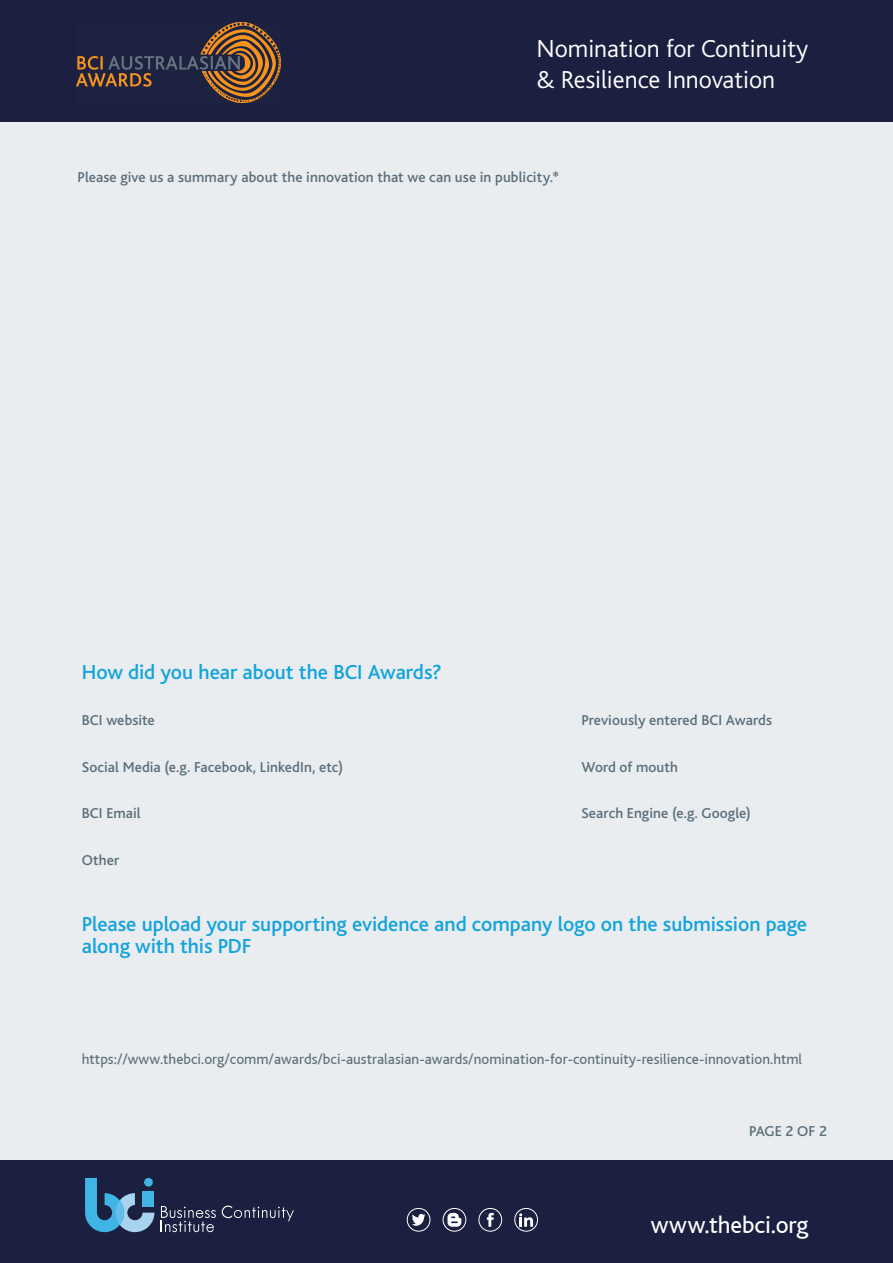
<style>
.page{position:relative;width:893px;height:1263px;background:#fff}
.page>*{position:absolute;margin:0;border:0;box-sizing:border-box;transform-origin:0 0}
.t1{font:300 25.65px/31.3px "Bliss";color:#fff}
.t2{font:24.75px "Bliss";color:#fff}
.t3{font:500 21.3px/21.3px "Bliss";letter-spacing:-.005em;color:#13a3dd}
.t4{font:500 15px "Bliss";letter-spacing:.005em;color:#5b6f7b}
.t5{font:15px "Bliss";color:#5b6f7b}
</style>
<div class="page">
<div style="left:0;top:111px;width:893px;height:1049px;background:#eaedf0"></div>
<div style="left:0;top:1160px;width:893px;height:103px;background:#1c2040"></div>
<svg style="left:85px;top:1178px;width:69px;height:54px"></svg>
<div style="left:143px;top:1191px;width:11px;height:15px;background:#3fb4e5"></div>
<div style="left:144px;top:1178px;width:9px;height:8px;background:#3fb4e5;border-radius:50%"></div>
<svg style="left:115px;top:1200px;width:9px;height:25px"></svg>
<svg style="left:222px;top:1205px;width:72px;height:16px"></svg>
<svg style="left:161px;top:1206px;width:55px;height:26px"></svg>
<svg style="left:407px;top:1208px;width:23px;height:24px"></svg>
<svg style="left:478px;top:1208px;width:24px;height:24px"></svg>
<svg style="left:514px;top:1208px;width:24px;height:24px"></svg>
<svg style="left:443px;top:1208px;width:23px;height:24px"></svg>
<div style="left:0;top:0;width:893px;height:122px;background:#1c2040"></div>
<img style="left:76px;top:22px;width:204px;height:80px">
<h1 class="t1" style="left:536px;top:33px;width:274px">Nomination for Continuity &amp; Resilience Innovation</h1>
<p class="t4" style="left:78px;top:169px;width:483px">Please give us a summary about the innovation that we can use in publicity.*</p>
<h3 class="t3" style="left:82px;top:662px;width:361px">How did you hear about the BCI Awards?</h3>
<p class="t4" style="left:82px;top:713px;width:75px">BCI website</p>
<p class="t4" style="left:581px;top:713px;width:192px">Previously entered BCI Awards</p>
<p class="t4" style="left:82px;top:759px;width:263px">Social Media (e.g. Facebook, LinkedIn, etc)</p>
<p class="t4" style="left:581px;top:759px;width:98px">Word of mouth</p>
<p class="t4" style="left:82px;top:806px;width:60px">BCI Email</p>
<p class="t4" style="left:581px;top:806px;width:171px">Search Engine (e.g. Google)</p>
<p class="t4" style="left:82px;top:852px;width:39px">Other</p>
<h3 class="t3" style="left:82px;top:914px;width:727px">Please upload your supporting evidence and company logo on the submission page along with this PDF</h3>
<p class="t5" style="left:82px;top:1051px;width:722px">https://www.thebci.org/comm/awards/bci-australasian-awards/nomination-for-continuity-resilience-innovation.html</p>
<p class="t4" style="left:749px;top:1123px;width:79px">PAGE 2 OF 2</p>
<h2 class="t2" style="left:651px;top:1211px;width:159px">www.thebci.org</h2>
</div>
